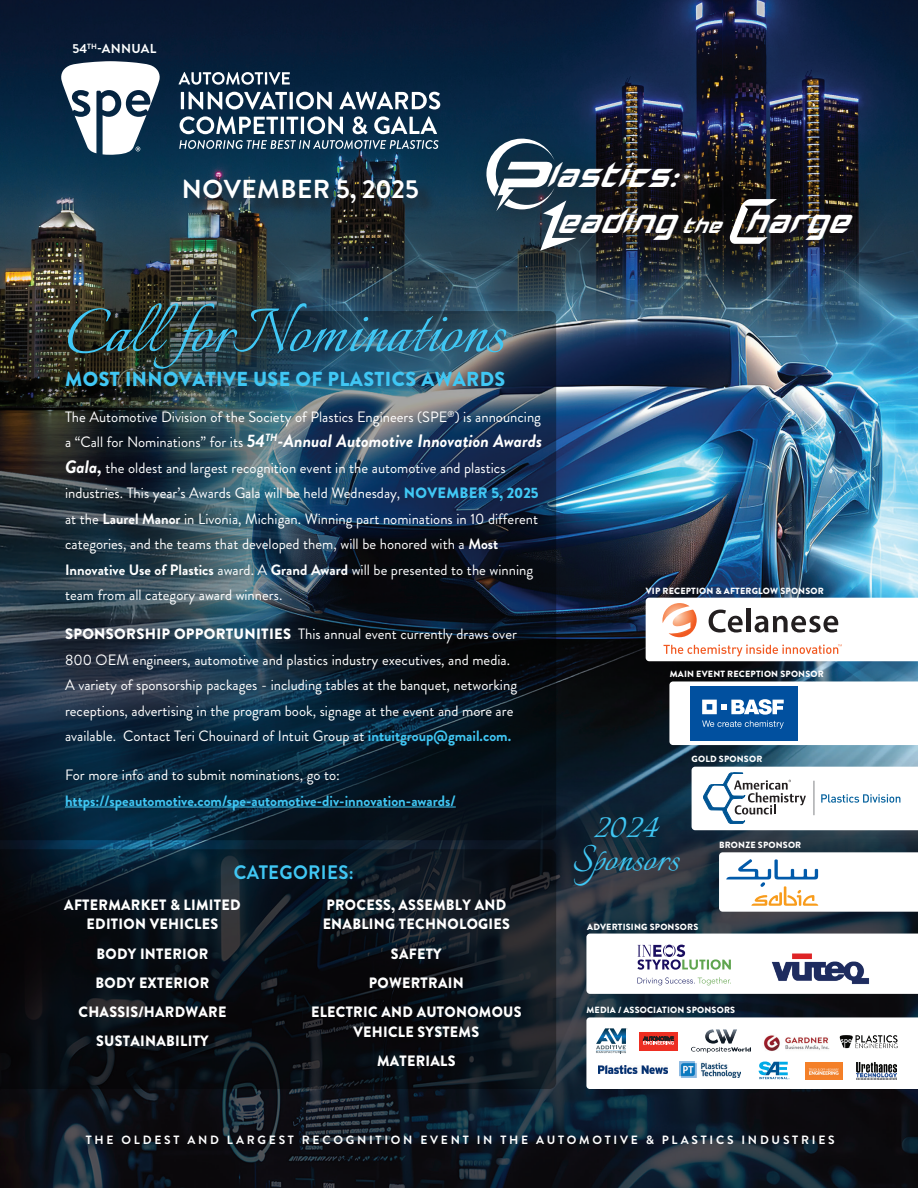
<style>
.page{position:relative;width:918px;height:1188px;background:#fff}
.page>*{position:absolute;margin:0;border:0;box-sizing:border-box;transform-origin:0 0}
.t1{font:78px "Italianno";color:#40c7f4}
.t2{font:45px/33px "Italianno";letter-spacing:.01em;color:#40c7f4;text-align:center}
.t3{font:italic 38.55px/46.3px "Hollow Point Super";letter-spacing:.05em;color:#fff}
.t4{font:700 25.95px "Brandon Grotesque";letter-spacing:.02em;color:#fff}
.t5{font:900 20.25px "Brandon Grotesque";letter-spacing:.02em;color:#40c7f4}
.t6{font:700 19.5px "Brandon Grotesque";letter-spacing:.02em;color:#40c7f4;scale:.95 1}
.t7{font:italic 700 18px "Brandon Grotesque";color:#fff}
.t8{font:15px/25.5px "Brandon Grotesque";color:#fff}
.t9{font:900 15px/29.2px "Brandon Grotesque";letter-spacing:.02em;color:#fff;text-align:center;scale:.95 1}
.t10{font:700 15px "Brandon Grotesque";color:#40c7f4}
.t11{font:700 13.05px "Brandon Grotesque";letter-spacing:.02em;color:#fff}
.t12{font:700 12px "Brandon Grotesque";letter-spacing:.23em;color:#fff}
.t13{font:900 9px "Brandon Grotesque";letter-spacing:.02em;color:#fff}
.s1{font-size:24.3px}
.s2{font-weight:400;font-style:normal;font-size:15px}
.s3{font-weight:700;font-style:italic;font-size:18px}
.s4{font-weight:900;color:#40c7f4}
.s5{font-weight:700}
.s6{font-weight:900}
.s7{font-weight:700;color:#40c7f4}
</style>
<div class="page">
<img style="left:0;top:0;width:918px;height:1188px">
<img style="left:0;top:311px;width:556px;height:529px">
<hr style="left:65px;top:807px;width:391px;height:1px;background:#40c7f4">
<svg style="left:0;top:849px;width:556px;height:240px;background:#0c131a"></svg>
<div style="left:469px;top:122px;width:418px;height:163px;background:#231f20;opacity:.75"></div>
<svg style="left:486px;top:138px;width:91px;height:113px"></svg>
<svg style="left:730px;top:199px;width:47px;height:45px"></svg>
<svg style="left:61px;top:61px;width:99px;height:94px"></svg>
<svg style="left:178px;top:72px;width:112px;height:13px"></svg>
<hr style="left:181px;top:92px;width:3px;height:17px;background:#fff">
<svg style="left:189px;top:92px;width:98px;height:17px"></svg>
<hr style="left:290px;top:92px;width:3px;height:17px;background:#fff">
<svg style="left:296px;top:92px;width:36px;height:17px"></svg>
<svg style="left:339px;top:92px;width:101px;height:17px"></svg>
<svg style="left:180px;top:116px;width:98px;height:18px"></svg>
<hr style="left:281px;top:117px;width:3px;height:17px;background:#fff">
<svg style="left:287px;top:117px;width:11px;height:17px"></svg>
<hr style="left:301px;top:117px;width:3px;height:17px;background:#fff">
<svg style="left:307px;top:116px;width:36px;height:18px"></svg>
<svg style="left:353px;top:116px;width:15px;height:18px"></svg>
<svg style="left:374px;top:116px;width:63px;height:18px"></svg>
<svg style="left:179px;top:140px;width:260px;height:9px;background:#587488"></svg>
<div style="left:187px;top:182px;width:249px;height:39px;background:#231f20;opacity:.75"></div>
<svg style="left:646px;top:598px;width:272px;height:63px"></svg>
<svg style="left:692px;top:767px;width:226px;height:63px"></svg>
<hr style="left:814px;top:781px;width:1px;height:34px;background:#808285">
<svg style="left:586px;top:934px;width:332px;height:60px"></svg>
<svg style="left:719px;top:852px;width:199px;height:60px"></svg>
<svg style="left:586px;top:1017px;width:332px;height:72px"></svg>
<img style="left:839px;top:1033px;width:60px;height:16px">
<svg style="left:669px;top:681px;width:249px;height:64px"></svg>
<img style="left:771px;top:953px;width:99px;height:32px">
<p class="t11" style="left:73px;top:39px;width:85px">54<sup>TH</sup>-ANNUAL</p>
<h3 class="t4" style="left:182px;top:171px;width:238px">NOVEMBER 5, 2025</h3>
<h1 class="t1" style="left:65px;top:289px;width:442px">Call forNominations</h1>
<h3 class="t5" style="left:65px;top:364px;width:442px">MOST INNOVATIVE USE OF PLASTICS AWARDS</h3>
<h3 class="t3" style="left:546px;top:152px;width:302px">Lastics:<br>eading <span class="s1">the</span> harge</h3>
<p class="t8" style="left:65px;top:404px;width:478px">The Automotive Division of the Society of Plastics Engineers (SPE<sup>®</sup>) is announcing</p>
<p class="t7" style="left:65px;top:428px;width:479px"><span class="s2">a “Call for Nominations” for its</span> 54<sup>TH</sup>-Annual Automotive Innovation Awards</p>
<p class="t8" style="left:65px;top:455px;width:475px"><span class="s3">Gala,</span> the oldest and largest recognition event in the automotive and plastics industries. This year’s Awards Gala will be held Wednesday, <span class="s4">NOVEMBER 5, 2025 </span>at the <span class="s5">Laurel Manor</span> in Livonia, Michigan. Winning part nominations in 10 different categories, and the teams that developed them, will be honored with a <span class="s5">Most Innovative Use of Plastics</span> award. A <span class="s5">Grand Award</span> will be presented to the winning team from all category award winners.</p>
<p class="t8" style="left:65px;top:621px;width:454px"><span class="s6">SPONSORSHIP OPPORTUNITIES</span> This annual event currently draws over 800 OEM engineers, automotive and plastics industry executives, and media.<br>A variety of sponsorship packages - including tables at the banquet, networking receptions, advertising in the program book, signage at the event and more are available. Contact Teri Chouinard of Intuit Group at <span class="s7">intuitgroup@gmail.com.</span></p>
<p class="t8" style="left:65px;top:762px;width:276px">For more info and to submit nominations, go to:</p>
<p class="t10" style="left:65px;top:790px;width:392px">https://speautomotive.com/spe-automotive-div-innovation-awards/</p>
<h3 class="t6" style="left:234px;top:859px;width:128px">CATEGORIES:</h3>
<p class="t9" style="left:64px;top:895px;width:187px;line-height:19.5px">AFTERMARKET &amp; LIMITED<br>EDITION VEHICLES</p>
<p class="t9" style="left:78px;top:939px;width:157px">BODY INTERIOR<br>BODY EXTERIOR<br>CHASSIS/HARDWARE<br>SUSTAINABILITY</p>
<p class="t9" style="left:323px;top:895px;width:199px;line-height:19.5px;text-align:left">PROCESS, ASSEMBLY AND<br>ENABLING TECHNOLOGIES</p>
<p class="t9" style="left:311px;top:939px;width:223px">SAFETY<br>POWERTRAIN<br>ELECTRIC AND AUTONOMOUS</p>
<p class="t9" style="left:353px;top:1017px;width:134px">VEHICLE SYSTEMS<br>MATERIALS</p>
<p class="t13" style="left:646px;top:584px;width:180px">VIP RECEPTION &amp; AFTERGLOW SPONSOR</p>
<p class="t13" style="left:670px;top:668px;width:156px">MAIN EVENT RECEPTION SPONSOR</p>
<p class="t13" style="left:692px;top:752px;width:72px">GOLD SPONSOR</p>
<h2 class="t2" style="left:573px;top:813px;width:108px">2024<br>Sponsors</h2>
<p class="t13" style="left:719px;top:838px;width:84px">BRONZE SPONSOR</p>
<p class="t13" style="left:587px;top:921px;width:113px">ADVERTISING SPONSORS</p>
<p class="t13" style="left:587px;top:1004px;width:150px">MEDIA / ASSOCIATION SPONSORS</p>
<p class="t12" style="left:86px;top:1132px;width:750px">THE OLDEST AND LARGEST RECOGNITION EVENT IN THE AUTOMOTIVE &amp; PLASTICS INDUSTRIES</p>
</div>
